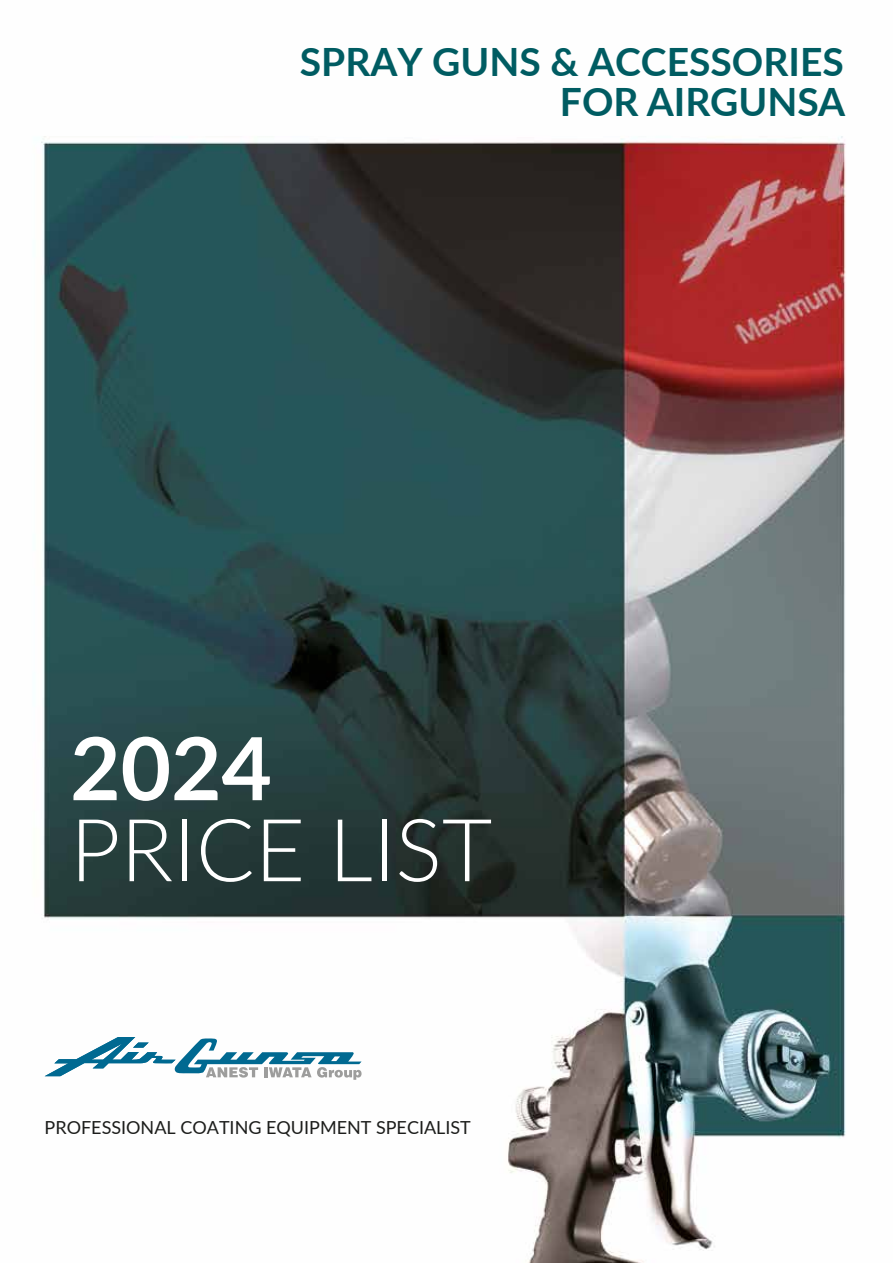
<style>
.page{position:relative;width:893px;height:1263px;background:#fff}
.page>*{position:absolute;margin:0;border:0;box-sizing:border-box;transform-origin:0 0}
.t1{font:300 87px "Lato";color:#fff}
.t2{font:700 87px "Lato";color:#fff}
.t3{font:700 39px/40.5px "Lato";color:#005c62;text-align:right}
.t4{font:18px "Lato";color:#1c1d1b}
</style>
<div class="page">
<img style="left:41px;top:136px;width:805px;height:1127px">
<svg style="left:45px;top:1037px;width:317px;height:43px"></svg>
<h2 class="t3" style="left:300px;top:40px;width:547px">SPRAY GUNS &amp; ACCESSORIES<br>FOR AIRGUNSA</h2>
<h1 class="t2" style="left:70px;top:704px;width:203px">2024</h1>
<h1 class="t1" style="left:70px;top:789px;width:424px">PRICE LIST</h1>
<p class="t4" style="left:45px;top:1114px;width:428px">PROFESSIONAL COATING EQUIPMENT SPECIALIST</p>
</div>
